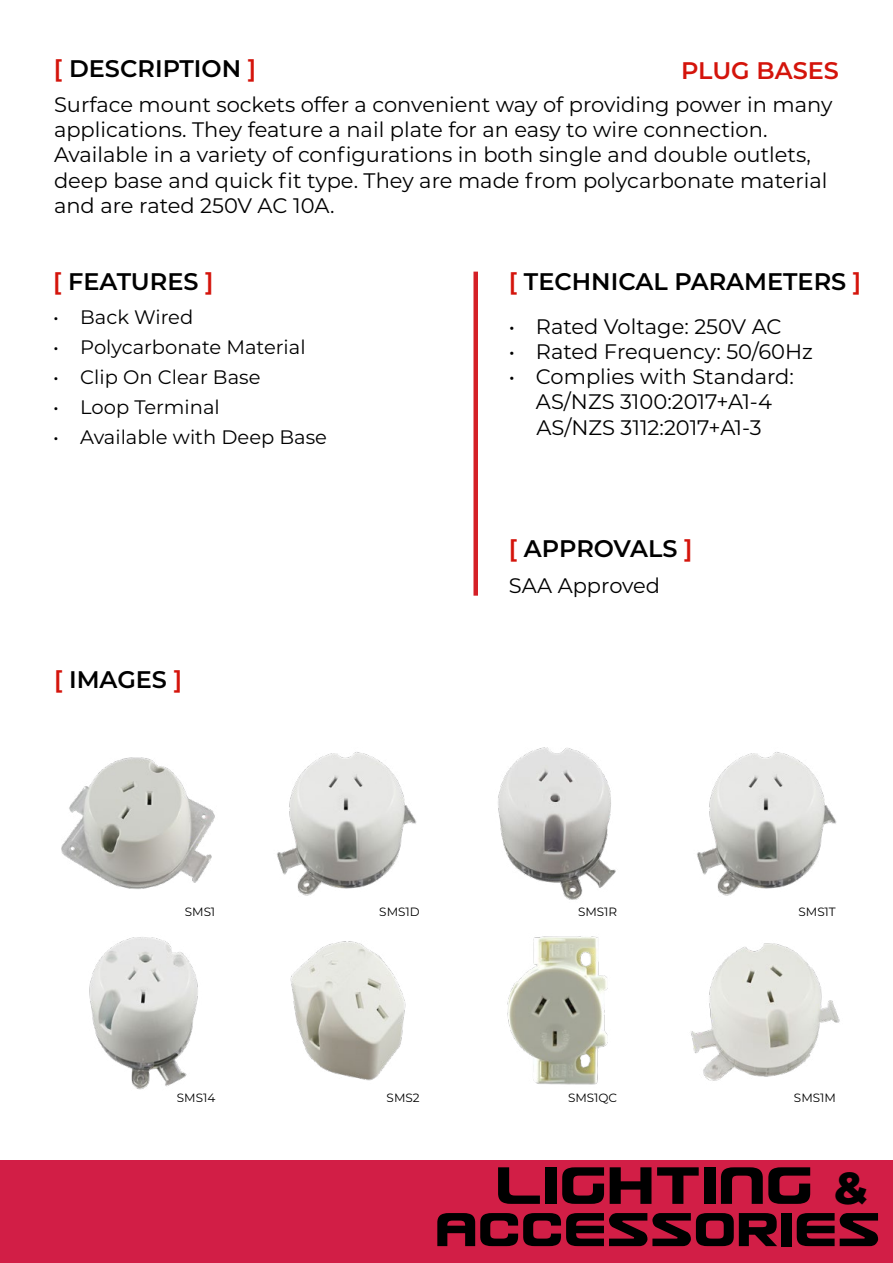
<style>
.page{position:relative;width:893px;height:1263px;background:#fff}
.page>*{position:absolute;margin:0;border:0;box-sizing:border-box;transform-origin:0 0}
.t1{font:63px "Usuzi";color:#000}
.t2{font:57px "Usuzi";color:#000}
.t3{font:600 24px "Montserrat";color:#000}
.t4{font:600 24px "Montserrat";color:#d4140b}
.t5{font:21px/25.2px "Montserrat";color:#000;text-align:center}
.t6{font:19.5px "Montserrat";color:#000}
.t7{font:12px "Montserrat";color:#000}
.s1{color:#d4140b}
.s2{font-family:"Montserrat Alternates";font-weight:800;font-size:45px}
</style>
<div class="page">
<div style="left:0;top:1160px;width:893px;height:103px;background:#d21e46"></div>
<img style="left:697px;top:752px;width:140px;height:144px">
<img style="left:498px;top:747px;width:118px;height:153px">
<img style="left:277px;top:752px;width:140px;height:144px">
<img style="left:61px;top:757px;width:154px;height:132px">
<img style="left:89px;top:937px;width:109px;height:153px">
<img style="left:290px;top:941px;width:116px;height:140px">
<img style="left:507px;top:936px;width:101px;height:149px">
<img style="left:691px;top:943px;width:149px;height:138px">
<div style="left:473px;top:272px;width:5px;height:324px;background:#d52027"></div>
<p class="t3" style="left:54px;top:52px;width:204px"><span class="s1">[</span> DESCRIPTION <span class="s1">]</span></p>
<p class="t5" style="left:54px;top:91px;width:780px;text-align:left">Surface mount sockets offer a convenient way of providing power in many applications. They feature a nail plate for an easy to wire connection.<br>Available in a variety of configurations in both single and double outlets, deep base and quick fit type. They are made from polycarbonate material and are rated 250V AC 10A.</p>
<p class="t4" style="left:681px;top:53px;width:159px">PLUG BASES</p>
<p class="t3" style="left:53px;top:265px;width:162px"><span class="s1">[</span> FEATURES <span class="s1">]</span></p>
<p class="t6" style="left:53px;top:303px;width:142px">• Back Wired</p>
<p class="t6" style="left:53px;top:333px;width:254px">• Polycarbonate Material</p>
<p class="t6" style="left:53px;top:363px;width:209px">• Clip On Clear Base</p>
<p class="t6" style="left:53px;top:393px;width:168px">• Loop Terminal</p>
<p class="t6" style="left:53px;top:423px;width:275px">• Available with Deep Base</p>
<p class="t3" style="left:54px;top:662px;width:130px"><span class="s1">[</span> IMAGES <span class="s1">]</span></p>
<p class="t3" style="left:509px;top:265px;width:354px"><span class="s1">[</span> TECHNICAL PARAMETERS <span class="s1">]</span></p>
<p class="t5" style="left:509px;top:313px;width:274px">• Rated Voltage: 250V AC</p>
<p class="t5" style="left:509px;top:338px;width:305px">• Rated Frequency: 50/60Hz</p>
<p class="t5" style="left:509px;top:363px;width:286px">• Complies with Standard:<br>AS/NZS 3100:2017+A1-4<br>AS/NZS 3112:2017+A1-3</p>
<p class="t3" style="left:509px;top:531px;width:185px"><span class="s1">[</span> APPROVALS <span class="s1">]</span></p>
<p class="t5" style="left:509px;top:572px;width:153px">SAA Approved</p>
<p class="t7" style="left:185px;top:903px;width:32px">SMS1</p>
<p class="t7" style="left:379px;top:903px;width:42px">SMS1D</p>
<p class="t7" style="left:578px;top:903px;width:41px">SMS1R</p>
<p class="t7" style="left:798px;top:903px;width:39px">SMS1T</p>
<p class="t7" style="left:177px;top:1090px;width:40px">SMS14</p>
<p class="t7" style="left:387px;top:1090px;width:35px">SMS2</p>
<p class="t7" style="left:568px;top:1090px;width:51px">SMS1QC</p>
<p class="t7" style="left:794px;top:1090px;width:43px">SMS1M</p>
<h1 class="t1" style="left:495px;top:1156px;width:374px">lighting <span class="s2">&amp;</span></h1>
<h2 class="t2" style="left:435px;top:1203px;width:447px">ACCESSORIES</h2>
</div>
